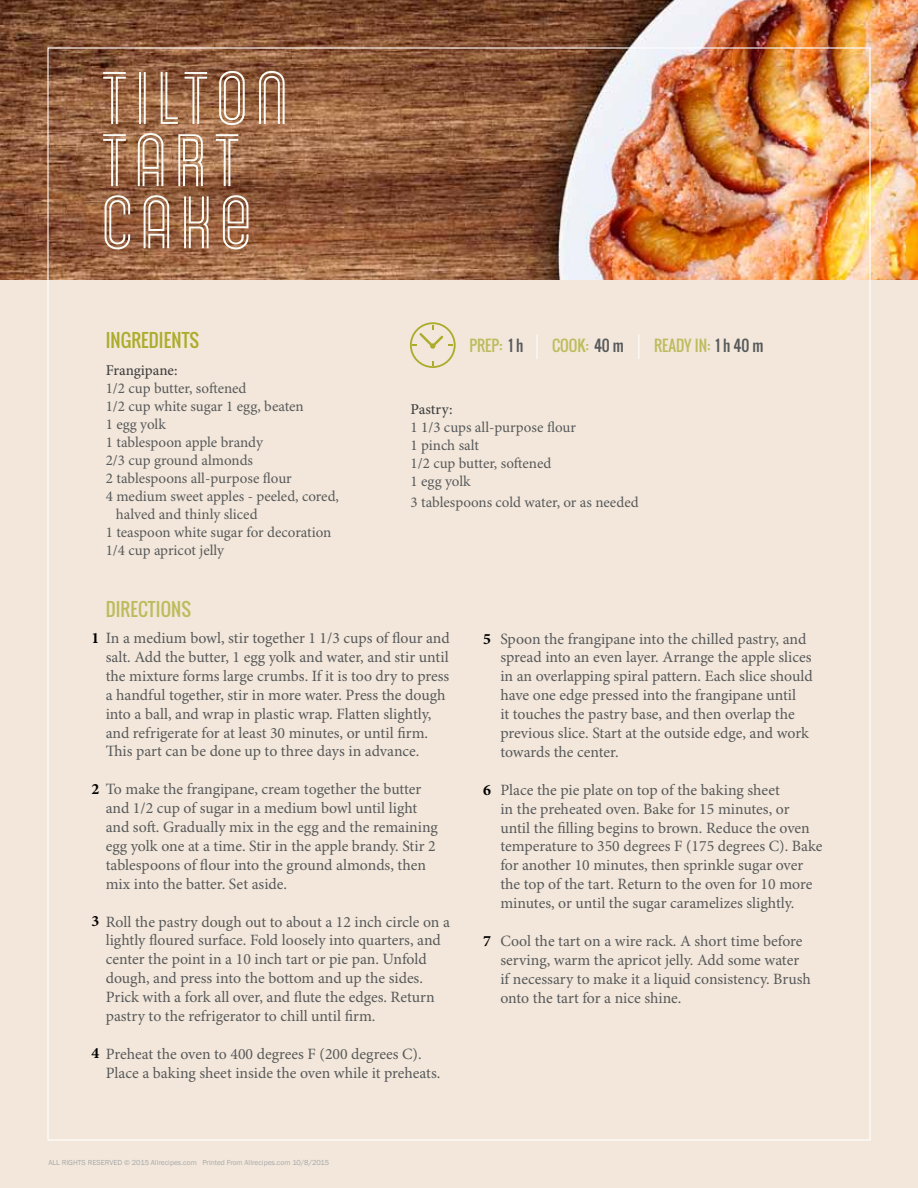
<style>
.page{position:relative;width:918px;height:1188px;background:#fff}
.page>*{position:absolute;margin:0;border:0;box-sizing:border-box;transform-origin:0 0}
.t1{font:72.15px/62.1px "Gala Biline";letter-spacing:.1em;color:#fbfcf6}
.t2{font:18px "Oswald";letter-spacing:.005em;color:#acac2c}
.t3{font:18px "Oswald";letter-spacing:.005em;color:#bcbc5d}
.t4{font:15.75px/18.9px "Minion Pro";color:#58595b}
.t5{font:700 15.75px "Minion Pro";color:#000}
.t6{font:15px/18px "Minion Pro";color:#58595b}
.t7{font:15px "Oswald";color:#bcbc5d}
.t8{font:500 15px "Minion Pro";letter-spacing:-.005em;color:#414042}
.t9{font:7.5px "Franklin Gothic";color:#a7a9ac}
.s1{color:#58595b}
.s2{font-weight:700;color:#000}
</style>
<div class="page">
<div style="left:0;top:257px;width:918px;height:931px;background:#f2e7da"></div>
<img style="left:0;top:0;width:918px;height:280px">
<svg style="left:410px;top:322px;width:46px;height:46px"></svg>
<svg style="left:537px;top:335px;width:1px;height:24px"></svg>
<svg style="left:639px;top:335px;width:1px;height:24px"></svg>
<h1 class="t1" style="left:101px;top:66px;width:188px">TILTON<br>TART<br>CAKE</h1>
<p class="t2" style="left:106px;top:327px;width:95px">INGREDIENTS</p>
<p class="t8" style="left:106px;top:360px;width:73px">Frangipane:</p>
<p class="t6" style="left:106px;top:380px;width:142px">1/2 cup butter, softened</p>
<p class="t6" style="left:106px;top:398px;width:200px">1/2 cup white sugar 1 egg, beaten</p>
<p class="t6" style="left:106px;top:416px;width:62px">1 egg yolk</p>
<p class="t6" style="left:106px;top:434px;width:159px">1 tablespoon apple brandy</p>
<p class="t6" style="left:106px;top:452px;width:149px">2/3 cup ground almonds</p>
<p class="t6" style="left:106px;top:470px;width:188px">2 tablespoons all-purpose flour</p>
<p class="t6" style="left:106px;top:488px;width:235px">4 medium sweet apples - peeled, cored,</p>
<p class="t6" style="left:116px;top:506px;width:143px">halved and thinly sliced</p>
<p class="t6" style="left:106px;top:524px;width:227px">1 teaspoon white sugar for decoration</p>
<p class="t6" style="left:106px;top:542px;width:120px">1/4 cup apricot jelly</p>
<p class="t7" style="left:470px;top:335px;width:56px">PREP: <span class="s1">1 H</span></p>
<p class="t7" style="left:552px;top:335px;width:73px">COOK: <span class="s1">40 M</span></p>
<p class="t7" style="left:654px;top:335px;width:111px">READY IN: <span class="s1">1 H 40 M</span></p>
<p class="t8" style="left:411px;top:399px;width:43px">Pastry:</p>
<p class="t6" style="left:411px;top:419px;width:167px">1 1/3 cups all-purpose flour<br>1 pinch salt<br>1/2 cup butter, softened<br>1 egg yolk</p>
<p class="t6" style="left:411px;top:494px;width:230px">3 tablespoons cold water, or as needed</p>
<p class="t3" style="left:106px;top:596px;width:87px">DI RECTIONS</p>
<p class="t4" style="left:106px;top:629px;width:346px;text-indent:-14px"><span class="s2">1</span> In a medium bowl, stir together 1 1/3 cups of flour and salt. Add the butter, 1 egg yolk and water, and stir until the mixture forms large crumbs. If it is too dry to press a handful together, stir in more water. Press the dough into a ball, and wrap in plastic wrap. Flatten slightly, and refrigerate for at least 30 minutes, or until firm.<br>This part can be done up to three days in advance.</p>
<p class="t4" style="left:106px;top:780px;width:334px;text-indent:-14px"><span class="s2">2</span> To make the frangipane, cream together the butter and 1/2 cup of sugar in a medium bowl until light and soft. Gradually mix in the egg and the remaining egg yolk one at a time. Stir in the apple brandy. Stir 2 tablespoons of flour into the ground almonds, then mix into the batter. Set aside.</p>
<p class="t4" style="left:106px;top:913px;width:346px;text-indent:-14px"><span class="s2">3</span> Roll the pastry dough out to about a 12 inch circle on a lightly floured surface. Fold loosely into quarters, and center the point in a 10 inch tart or pie pan. Unfold dough, and press into the bottom and up the sides.<br>Prick with a fork all over, and flute the edges. Return pastry to the refrigerator to chill until firm.</p>
<p class="t4" style="left:106px;top:1045px;width:336px;text-indent:-14px"><span class="s2">4</span> Preheat the oven to 400 degrees F (200 degrees C).<br>Place a baking sheet inside the oven while it preheats.</p>
<p class="t9" style="left:49px;top:1157px;width:282px">ALL RIGHTS RESERVED © 2015 Allrecipes.com Printed From Allrecipes.com 10/8/2015</p>
<p class="t5" style="left:483px;top:628px;width:9px">5</p>
<p class="t5" style="left:483px;top:779px;width:9px">6</p>
<p class="t5" style="left:483px;top:930px;width:9px">7</p>
<p class="t4" style="left:500px;top:630px;width:314px">Spoon the frangipane into the chilled pastry, and spread into an even layer. Arrange the apple slices in an overlapping spiral pattern. Each slice should have one edge pressed into the frangipane until<br>it touches the pastry base, and then overlap the previous slice. Start at the outside edge, and work towards the center.</p>
<p class="t4" style="left:500px;top:781px;width:324px">Place the pie plate on top of the baking sheet<br>in the preheated oven. Bake for 15 minutes, or until the filling begins to brown. Reduce the oven temperature to 350 degrees F (175 degrees C). Bake for another 10 minutes, then sprinkle sugar over the top of the tart. Return to the oven for 10 more minutes, or until the sugar caramelizes slightly.</p>
<p class="t4" style="left:500px;top:932px;width:312px">Cool the tart on a wire rack. A short time before serving, warm the apricot jelly. Add some water if necessary to make it a liquid consistency. Brush onto the tart for a nice shine.</p>
</div>
